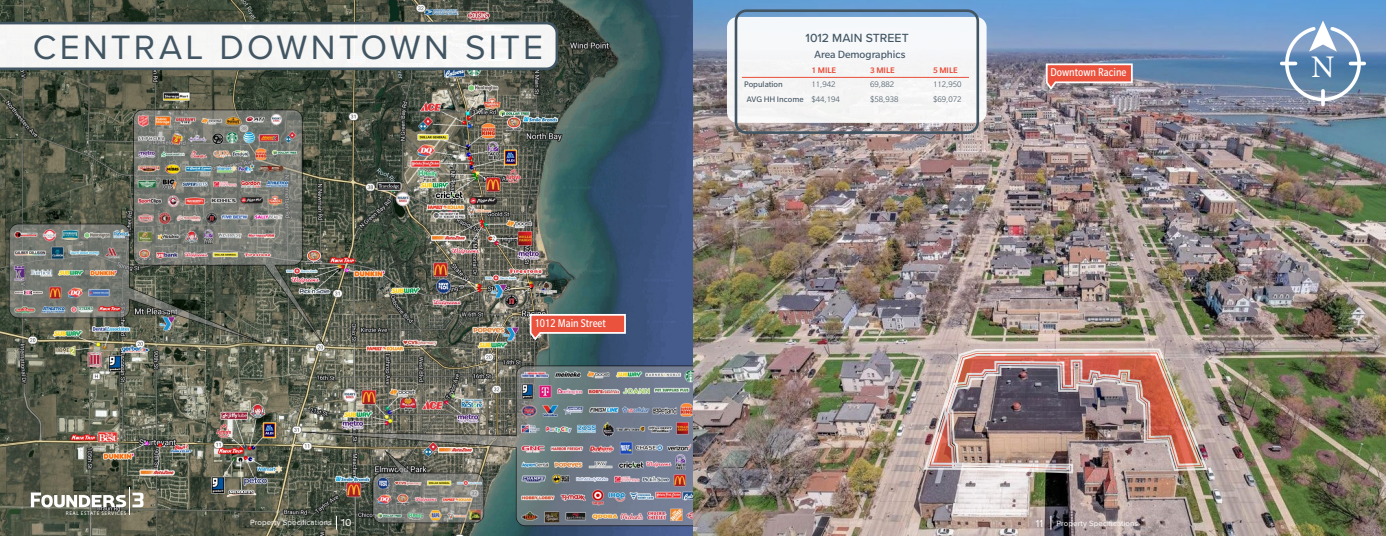
<style>
.page{position:relative;width:1386px;height:536px;background:#fff}
.page>*{position:absolute;margin:0;border:0;box-sizing:border-box;transform-origin:0 0}
.bodycopy_left{font:35px "Proxima Nova";letter-spacing:.09em;color:#425563}
.t1{font:31.5px "Minion Pro";color:#fff}
.t2{font:condensed 12.25px "Slate Pro";color:#fff}
.body_text_copy{font:500 12.25px "Proxima Nova";letter-spacing:.005em;color:#425563}
.t3{font:11.38px "Slate Pro";color:#3e5364}
.t4{font:10.5px "Proxima Nova";color:#fff}
.t5{font:300 8.75px "Slate Pro";color:#425563}
.t6{font:8.75px "Slate Pro";color:#425563}
.t7{font:500 8.75px "Slate Pro";color:#e94e3a}
.t8{font:7.88px "Proxima Nova";letter-spacing:.015em;color:#fff}
.t9{font:5.25px "Niveau Grotesk";letter-spacing:.095em;color:#fff}
.s1{font-weight:300}
.s2{font-size:10.5px}
</style>
<div class="page">
<img style="left:693px;top:0;width:693px;height:536px">
<img style="left:0;top:0;width:693px;height:536px">
<div style="left:727px;top:17px;width:260px;height:106px;background:#f5f6f7;border-radius:10px"></div>
<hr style="left:742px;top:77px;width:227px;height:1px;background:#e94e3a">
<img style="left:1280px;top:13px;width:86px;height:101px">
<img style="left:929px;top:328px;width:273px;height:146px">
<img style="left:923px;top:347px;width:286px;height:124px">
<svg style="left:336px;top:515px;width:1px;height:14px"></svg>
<svg style="left:1050px;top:515px;width:1px;height:14px"></svg>
<svg style="left:31px;top:487px;width:113px;height:27px"></svg>
<div style="left:735px;top:9px;width:244px;height:125px;border:3px solid #425563;border-radius:10px"></div>
<svg style="left:0;top:22px;width:558px;height:48px"></svg>
<svg style="left:529px;top:313px;width:98px;height:29px"></svg>
<svg style="left:1045px;top:63px;width:89px;height:28px"></svg>
<p class="bodycopy_left" style="left:33px;top:21px;width:512px">CENTRAL DOWNTOWN SITE</p>
<p class="t9" style="left:66px;top:509px;width:62px">REAL ESTATE SERVICES</p>
<p class="t2" style="left:535px;top:316px;width:73px">1012 Main Street</p>
<p class="body_text_copy" style="left:806px;top:29px;width:105px">1012 MAIN STREET</p>
<p class="t3" style="left:815px;top:48px;width:92px">Area Demographics</p>
<p class="t7" style="left:811px;top:64px;width:26px">1 MILE</p>
<p class="t7" style="left:870px;top:64px;width:26px">3 MILE</p>
<p class="t7" style="left:933px;top:64px;width:26px">5 MILE</p>
<p class="t6" style="left:744px;top:80px;width:40px">Population</p>
<p class="t5" style="left:811px;top:80px;width:26px">11,942</p>
<p class="t5" style="left:870px;top:80px;width:26px">69,882</p>
<p class="t5" style="left:933px;top:80px;width:30px">112,950</p>
<p class="t6" style="left:747px;top:95px;width:95px">AVG HH Income <span class="s1">$44,194</span></p>
<p class="t5" style="left:870px;top:95px;width:30px">$58,938</p>
<p class="t5" style="left:933px;top:95px;width:30px">$69,072</p>
<p class="t2" style="left:1050px;top:66px;width:78px">Downtown Racine</p>
<p class="t8" style="left:250px;top:516px;width:103px">Property Specifications <span class="s2">10</span></p>
<h3 class="t4" style="left:1036px;top:515px;width:9px">11</h3>
<p class="t8" style="left:1057px;top:517px;width:83px">Property Specifications</p>
<p class="t1" style="left:1311px;top:46px;width:25px">N</p>
</div>
